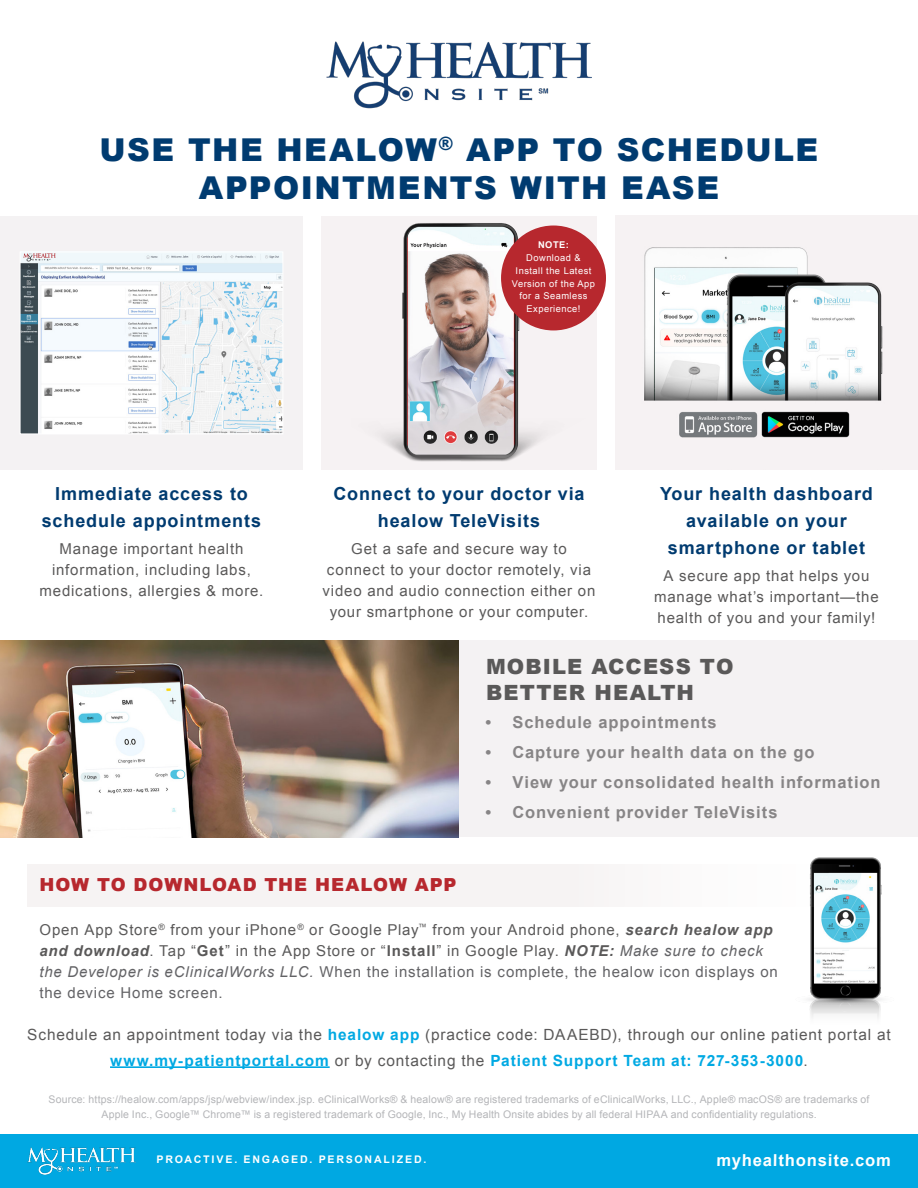
<style>
.page{position:relative;width:918px;height:1188px;background:#fff}
.page>*{position:absolute;margin:0;border:0;box-sizing:border-box;transform-origin:0 0}
.t1{font:900 31.5px/37.8px "Arial";letter-spacing:.045em;color:#003b70;text-align:center}
.t2{font:900 21px/25.2px "Arial";letter-spacing:.05em;color:#5a5959}
.t3{font:700 18px/27px "Arial";letter-spacing:.05em;color:#003b70;text-align:center}
.t4{font:900 18px "Arial";letter-spacing:.05em;color:#b7282e}
.t5{font:700 16.5px "Arial";letter-spacing:.055em;color:#878586}
.t6{font:700 16.5px "Arial";color:#fff}
.t7{font:15.45px/25.7px "Arial";letter-spacing:.05em;color:#5a5959;text-align:center}
.t8{font:15px/21px "Arial";letter-spacing:.055em;color:#5a5959;text-align:center}
.t9{font:10.5px/15px "Arial";letter-spacing:.015em;color:#b4b5b8;text-align:center}
.t10{font:700 10.5px "Arial";letter-spacing:.17em;color:#fff}
.t11{font:9.3px/12.9px "Arial";letter-spacing:.05em;color:#fff;text-align:center}
.t12{font:700 9.3px "Arial";color:#fff}
.s1{font-weight:700;font-style:italic}
.s2{font-weight:700}
.s3{font-style:italic;color:#636366}
.s4{color:#636366}
.s5{font-weight:700;color:#00a9e3}
</style>
<div class="page">
<div style="left:0;top:1134px;width:918px;height:54px;background:#00a8e2"></div>
<img style="left:27px;top:1148px;width:108px;height:27px">
<img style="left:615px;top:216px;width:303px;height:254px">
<img style="left:808px;top:857px;width:74px;height:161px">
<div style="left:321px;top:216px;width:276px;height:254px;background:#f6f2f3"></div>
<img style="left:0;top:640px;width:459px;height:197px">
<img style="left:381px;top:223px;width:209px;height:239px">
<div style="left:459px;top:640px;width:459px;height:197px;background:#f4f2f3"></div>
<div style="left:27px;top:864px;width:864px;height:43px;background:#f6f3f3"></div>
<div style="left:0;top:216px;width:303px;height:254px;background:#f4f2f3"></div>
<img style="left:22px;top:254px;width:259px;height:178px">
<div style="left:20px;top:252px;width:263px;height:182px;border:1px solid #fff"></div>
<div style="left:501px;top:226px;width:105px;height:104px;background:#b7282e;border-radius:50%"></div>
<hr style="left:110px;top:1066px;width:220px;height:2px;background:#00a9e3">
<img style="left:326px;top:42px;width:266px;height:67px">
<h1 class="t1" style="left:100px;top:130px;width:720px">USE THE HEALOW<sup>®</sup> APP TO SCHEDULE<br>APPOINTMENTS WITH EASE</h1>
<p class="t12" style="left:538px;top:238px;width:32px">NOTE:</p>
<p class="t11" style="left:512px;top:251px;width:85px">Download &amp;<br>Install the Latest<br>Version of the App for a Seamless<br>Experience!</p>
<p class="t3" style="left:42px;top:481px;width:221px">Immediate access to schedule appointments</p>
<p class="t8" style="left:40px;top:539px;width:225px">Manage important health information, including labs, medications, allergies &amp; more.</p>
<p class="t3" style="left:333px;top:481px;width:253px">Connect to your doctor via healow TeleVisits</p>
<p class="t8" style="left:323px;top:539px;width:274px">Get a safe and secure way to connect to your doctor remotely, via video and audio connection either on your smartphone or your computer.</p>
<p class="t3" style="left:660px;top:481px;width:214px">Your health dashboard available on your smartphone or tablet</p>
<p class="t8" style="left:654px;top:566px;width:226px">A secure app that helps you manage what’s important—the health of you and your family!</p>
<h2 class="t2" style="left:486px;top:654px;width:249px">MOBILE ACCESS TO<br>BETTER HEALTH</h2>
<p class="t5" style="left:486px;top:712px;width:233px">• Schedule appointments</p>
<p class="t5" style="left:486px;top:742px;width:330px">• Capture your health data on the go</p>
<p class="t5" style="left:486px;top:772px;width:397px">• View your consolidated health information</p>
<p class="t5" style="left:486px;top:802px;width:294px">• Convenient provider TeleVisits</p>
<p class="t4" style="left:39px;top:872px;width:419px">HOW TO DOWNLOAD THE HEALOW APP</p>
<p class="t8" style="left:39px;top:919px;width:740px;text-align:left">Open App Store<sup>®</sup> from your iPhone<sup>®</sup> or Google Play<sup>™</sup> from your Android phone, <span class="s1">search healow app and download</span>. Tap “<span class="s2">Get</span>” in the App Store or “<span class="s2">Install</span>” in Google Play. <span class="s1">NOTE:</span> <span class="s3">Make sure to check the Developer is eClinicalWorks LLC.</span> <span class="s4">When the installation is complete, the healow icon displays on the device Home screen.</span></p>
<p class="t7" style="left:27px;top:1022px;width:865px">Schedule an appointment today via the <span class="s5">healow app</span> (practice code: DAAEBD), through our online patient portal at <span class="s5">www.my-patientportal.com</span> or by contacting the <span class="s5">Patient Support Team at: 727-353-3000</span>.</p>
<p class="t9" style="left:48px;top:1092px;width:823px">Source: https://healow.com/apps/jsp/webview/index.jsp. eClinicalWorks® &amp; healow® are registered trademarks of eClinicalWorks, LLC., Apple® macOS® are trademarks of<br>Apple Inc., Google™ Chrome™ is a registered trademark of Google, Inc., My Health Onsite abides by all federal HIPAA and confidentiality regulations.</p>
<p class="t10" style="left:157px;top:1152px;width:271px">PROACTIVE. ENGAGED. PERSONALIZED.</p>
<p class="t6" style="left:717px;top:1150px;width:176px">myhealthonsite.com</p>
</div>
